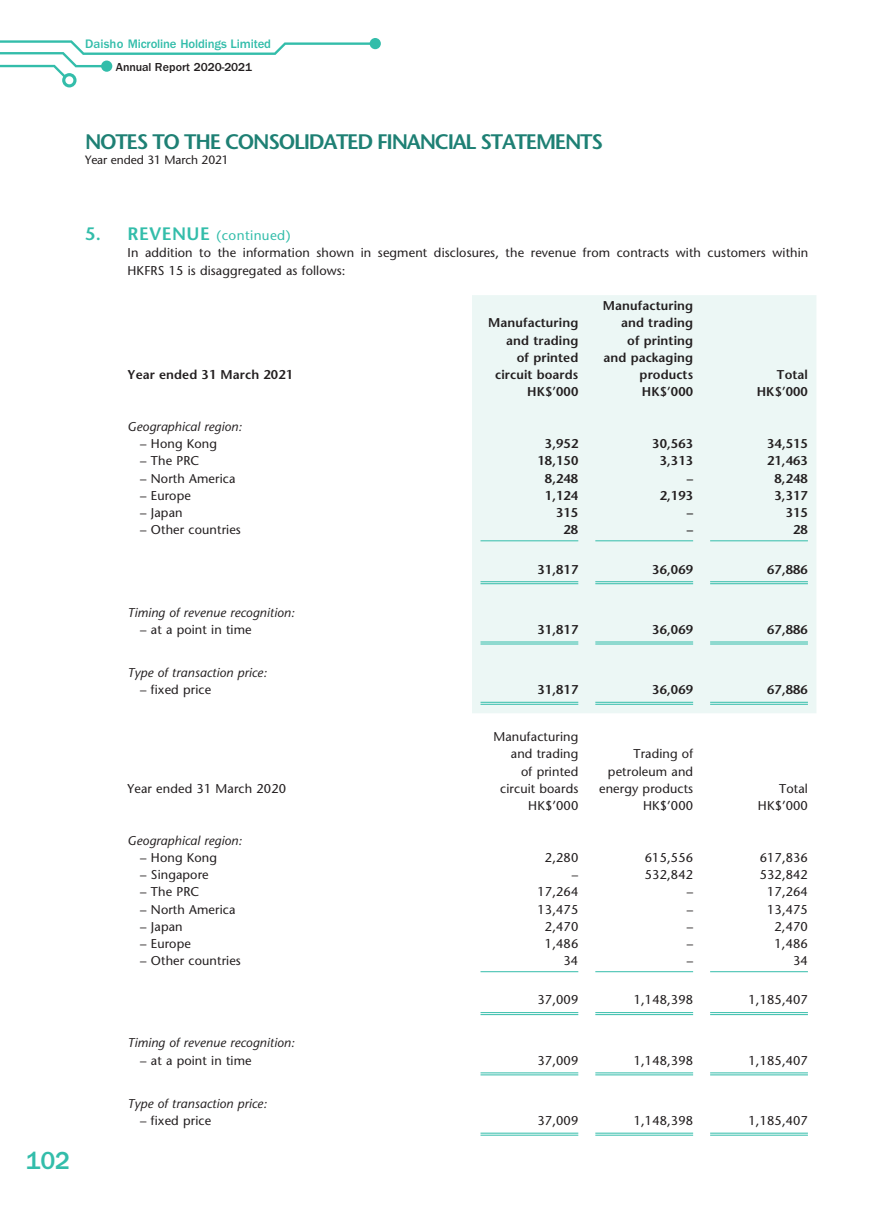
<style>
.page{position:relative;width:893px;height:1212px;background:#fff}
.page>*{position:absolute;margin:0;border:0;box-sizing:border-box;transform-origin:0 0}
.t1{font:500 25.5px "ITC Franklin Gothic Std";color:#33bdaa}
.t2{font:600 21px "Stone Sans Std";letter-spacing:-.06em;color:#1e8074}
.t3{font:500 13.5px "Stone Sans Std";letter-spacing:.03em;color:#33bdaa}
.t4{font:500 12.75px/17.2px "Stone Sans Std";letter-spacing:.01em;color:#231f20;text-align:right}
.t5{font:600 12.75px/17.2px "Stone Sans Std";letter-spacing:.01em;color:#231f20;text-align:right}
.t6{font:italic 500 12.75px "Stone Sans Std";letter-spacing:.01em;color:#231f20}
.t7{font:500 12.75px "ITC Franklin Gothic Std";letter-spacing:-.01em;color:#33bdaa}
.t8{font:500 12px "ITC Franklin Gothic Std";letter-spacing:-.01em;color:#231f20}
.t9{font:500 12px "Stone Sans Std";letter-spacing:-.01em;color:#231f20}
.s1{font-weight:600;font-size:18px}
</style>
<div class="page">
<svg style="left:0;top:40px;width:376px;height:47px"></svg>
<div style="left:101px;top:61px;width:11px;height:11px;background:#33bdaa;border-radius:50%"></div>
<div style="left:370px;top:38px;width:11px;height:11px;background:#33bdaa;border-radius:50%"></div>
<div style="left:472px;top:295px;width:344px;height:418px;background:#ecf7f5"></div>
<hr style="left:480px;top:540px;width:98px;height:1px;background:#33bdaa">
<hr style="left:595px;top:540px;width:98px;height:1px;background:#33bdaa">
<hr style="left:710px;top:540px;width:98px;height:1px;background:#33bdaa">
<hr style="left:480px;top:581px;width:98px;height:1px;background:#33bdaa">
<hr style="left:480px;top:583px;width:98px;height:1px;background:#33bdaa">
<hr style="left:595px;top:581px;width:98px;height:1px;background:#33bdaa">
<hr style="left:595px;top:583px;width:98px;height:1px;background:#33bdaa">
<hr style="left:710px;top:581px;width:98px;height:1px;background:#33bdaa">
<hr style="left:710px;top:583px;width:98px;height:1px;background:#33bdaa">
<hr style="left:480px;top:641px;width:98px;height:1px;background:#33bdaa">
<hr style="left:480px;top:643px;width:98px;height:1px;background:#33bdaa">
<hr style="left:595px;top:641px;width:98px;height:1px;background:#33bdaa">
<hr style="left:595px;top:643px;width:98px;height:1px;background:#33bdaa">
<hr style="left:710px;top:641px;width:98px;height:1px;background:#33bdaa">
<hr style="left:710px;top:643px;width:98px;height:1px;background:#33bdaa">
<hr style="left:480px;top:702px;width:98px;height:1px;background:#33bdaa">
<hr style="left:480px;top:704px;width:98px;height:1px;background:#33bdaa">
<hr style="left:595px;top:702px;width:98px;height:1px;background:#33bdaa">
<hr style="left:595px;top:704px;width:98px;height:1px;background:#33bdaa">
<hr style="left:710px;top:702px;width:98px;height:1px;background:#33bdaa">
<hr style="left:710px;top:704px;width:98px;height:1px;background:#33bdaa">
<hr style="left:480px;top:971px;width:98px;height:1px;background:#33bdaa">
<hr style="left:595px;top:971px;width:98px;height:1px;background:#33bdaa">
<hr style="left:710px;top:971px;width:98px;height:1px;background:#33bdaa">
<hr style="left:480px;top:1012px;width:98px;height:1px;background:#33bdaa">
<hr style="left:480px;top:1014px;width:98px;height:1px;background:#33bdaa">
<hr style="left:595px;top:1012px;width:98px;height:1px;background:#33bdaa">
<hr style="left:595px;top:1014px;width:98px;height:1px;background:#33bdaa">
<hr style="left:710px;top:1012px;width:98px;height:1px;background:#33bdaa">
<hr style="left:710px;top:1014px;width:98px;height:1px;background:#33bdaa">
<hr style="left:480px;top:1072px;width:98px;height:1px;background:#33bdaa">
<hr style="left:480px;top:1074px;width:98px;height:1px;background:#33bdaa">
<hr style="left:595px;top:1072px;width:98px;height:1px;background:#33bdaa">
<hr style="left:595px;top:1074px;width:98px;height:1px;background:#33bdaa">
<hr style="left:710px;top:1072px;width:98px;height:1px;background:#33bdaa">
<hr style="left:710px;top:1074px;width:98px;height:1px;background:#33bdaa">
<hr style="left:480px;top:1132px;width:98px;height:1px;background:#33bdaa">
<hr style="left:480px;top:1134px;width:98px;height:1px;background:#33bdaa">
<hr style="left:595px;top:1132px;width:98px;height:1px;background:#33bdaa">
<hr style="left:595px;top:1134px;width:98px;height:1px;background:#33bdaa">
<hr style="left:710px;top:1132px;width:98px;height:1px;background:#33bdaa">
<hr style="left:710px;top:1134px;width:98px;height:1px;background:#33bdaa">
<p class="t7" style="left:85px;top:37px;width:188px">Daisho Microline Holdings Limited</p>
<p class="t8" style="left:116px;top:60px;width:138px">Annual Report 2020-2021</p>
<h2 class="t2" style="left:85px;top:129px;width:519px">NOTES TO THE CONSOLIDATED FINANCIAL STATEMENTS</h2>
<p class="t9" style="left:85px;top:153px;width:145px">Year ended 31 March 2021</p>
<h1 class="t1" style="left:26px;top:1146px;width:46px">102</h1>
<p class="t3" style="left:85px;top:228px;width:207px"><span class="s1">5. REVENUE</span> (continued)</p>
<p class="t4" style="left:128px;top:243px;width:682px;line-height:18px;text-align:left">In addition to the information shown in segment disclosures, the revenue from contracts with customers within<br>HKFRS 15 is disaggregated as follows:</p>
<p class="t5" style="left:128px;top:366px;width:167px">Year ended 31 March 2021</p>
<p class="t5" style="left:488px;top:314px;width:92px">Manufacturing and trading<br>of printed circuit boards</p>
<p class="t5" style="left:603px;top:297px;width:92px">Manufacturing and trading<br>of printing and packaging products</p>
<p class="t5" style="left:777px;top:366px;width:32px">Total</p>
<p class="t5" style="left:527px;top:383px;width:53px">HK$’000</p>
<p class="t5" style="left:642px;top:383px;width:53px">HK$’000</p>
<p class="t5" style="left:757px;top:383px;width:53px">HK$’000</p>
<p class="t6" style="left:128px;top:419px;width:116px">Geographical region:</p>
<p class="t4" style="left:140px;top:435px;width:78px">– Hong Kong</p>
<p class="t5" style="left:545px;top:435px;width:35px">3,952</p>
<p class="t5" style="left:652px;top:435px;width:42px">30,563</p>
<p class="t5" style="left:767px;top:435px;width:42px">34,515</p>
<p class="t4" style="left:140px;top:452px;width:60px">– The PRC</p>
<p class="t5" style="left:537px;top:452px;width:42px">18,150</p>
<p class="t5" style="left:660px;top:452px;width:35px">3,313</p>
<p class="t5" style="left:767px;top:452px;width:42px">21,463</p>
<p class="t4" style="left:140px;top:470px;width:97px">– North America</p>
<p class="t5" style="left:545px;top:470px;width:35px">8,248</p>
<p class="t5" style="left:687px;top:470px;width:8px">–</p>
<p class="t5" style="left:774px;top:470px;width:35px">8,248</p>
<p class="t4" style="left:140px;top:487px;width:52px">– Europe</p>
<p class="t5" style="left:545px;top:487px;width:35px">1,124</p>
<p class="t5" style="left:660px;top:487px;width:35px">2,193</p>
<p class="t5" style="left:774px;top:487px;width:35px">3,317</p>
<p class="t4" style="left:140px;top:504px;width:44px">– Japan</p>
<p class="t5" style="left:556px;top:504px;width:24px">315</p>
<p class="t5" style="left:687px;top:504px;width:8px">–</p>
<p class="t5" style="left:786px;top:504px;width:24px">315</p>
<p class="t4" style="left:140px;top:521px;width:102px">– Other countries</p>
<p class="t5" style="left:563px;top:521px;width:16px">28</p>
<p class="t5" style="left:687px;top:521px;width:8px">–</p>
<p class="t5" style="left:793px;top:521px;width:16px">28</p>
<p class="t5" style="left:537px;top:560px;width:42px">31,817</p>
<p class="t5" style="left:652px;top:560px;width:42px">36,069</p>
<p class="t5" style="left:767px;top:560px;width:42px">67,886</p>
<p class="t6" style="left:128px;top:604px;width:169px">Timing of revenue recognition:</p>
<p class="t4" style="left:140px;top:621px;width:113px">– at a point in time</p>
<p class="t5" style="left:537px;top:621px;width:42px">31,817</p>
<p class="t5" style="left:652px;top:621px;width:42px">36,069</p>
<p class="t5" style="left:767px;top:621px;width:42px">67,886</p>
<p class="t6" style="left:128px;top:665px;width:141px">Type of transaction price:</p>
<p class="t4" style="left:140px;top:681px;width:72px">– fixed price</p>
<p class="t5" style="left:537px;top:681px;width:42px">31,817</p>
<p class="t5" style="left:652px;top:681px;width:42px">36,069</p>
<p class="t5" style="left:767px;top:681px;width:42px">67,886</p>
<p class="t4" style="left:128px;top:780px;width:160px">Year ended 31 March 2020</p>
<p class="t4" style="left:494px;top:728px;width:86px">Manufacturing and trading<br>of printed circuit boards</p>
<p class="t4" style="left:599px;top:745px;width:96px">Trading of petroleum and energy products</p>
<p class="t4" style="left:779px;top:780px;width:30px">Total</p>
<p class="t4" style="left:528px;top:797px;width:52px">HK$’000</p>
<p class="t4" style="left:643px;top:797px;width:52px">HK$’000</p>
<p class="t4" style="left:758px;top:797px;width:52px">HK$’000</p>
<p class="t6" style="left:128px;top:832px;width:116px">Geographical region:</p>
<p class="t4" style="left:140px;top:849px;width:78px">– Hong Kong</p>
<p class="t4" style="left:545px;top:849px;width:35px">2,280</p>
<p class="t4" style="left:645px;top:849px;width:50px">615,556</p>
<p class="t4" style="left:760px;top:849px;width:50px">617,836</p>
<p class="t4" style="left:140px;top:866px;width:70px">– Singapore</p>
<p class="t4" style="left:572px;top:866px;width:8px">–</p>
<p class="t4" style="left:645px;top:866px;width:50px">532,842</p>
<p class="t4" style="left:760px;top:866px;width:50px">532,842</p>
<p class="t4" style="left:140px;top:883px;width:60px">– The PRC</p>
<p class="t4" style="left:537px;top:883px;width:42px">17,264</p>
<p class="t4" style="left:687px;top:883px;width:8px">–</p>
<p class="t4" style="left:767px;top:883px;width:42px">17,264</p>
<p class="t4" style="left:140px;top:900px;width:97px">– North America</p>
<p class="t4" style="left:537px;top:900px;width:42px">13,475</p>
<p class="t4" style="left:687px;top:900px;width:8px">–</p>
<p class="t4" style="left:767px;top:900px;width:42px">13,475</p>
<p class="t4" style="left:140px;top:918px;width:44px">– Japan</p>
<p class="t4" style="left:545px;top:918px;width:35px">2,470</p>
<p class="t4" style="left:687px;top:918px;width:8px">–</p>
<p class="t4" style="left:774px;top:918px;width:35px">2,470</p>
<p class="t4" style="left:140px;top:935px;width:52px">– Europe</p>
<p class="t4" style="left:545px;top:935px;width:35px">1,486</p>
<p class="t4" style="left:687px;top:935px;width:8px">–</p>
<p class="t4" style="left:774px;top:935px;width:35px">1,486</p>
<p class="t4" style="left:140px;top:952px;width:102px">– Other countries</p>
<p class="t4" style="left:564px;top:952px;width:16px">34</p>
<p class="t4" style="left:687px;top:952px;width:8px">–</p>
<p class="t4" style="left:793px;top:952px;width:16px">34</p>
<p class="t4" style="left:537px;top:991px;width:42px">37,009</p>
<p class="t4" style="left:634px;top:991px;width:61px">1,148,398</p>
<p class="t4" style="left:748px;top:991px;width:61px">1,185,407</p>
<p class="t6" style="left:128px;top:1035px;width:169px">Timing of revenue recognition:</p>
<p class="t4" style="left:140px;top:1051px;width:113px">– at a point in time</p>
<p class="t4" style="left:537px;top:1051px;width:42px">37,009</p>
<p class="t4" style="left:634px;top:1051px;width:61px">1,148,398</p>
<p class="t4" style="left:748px;top:1051px;width:61px">1,185,407</p>
<p class="t6" style="left:128px;top:1096px;width:141px">Type of transaction price:</p>
<p class="t4" style="left:140px;top:1112px;width:72px">– fixed price</p>
<p class="t4" style="left:537px;top:1112px;width:42px">37,009</p>
<p class="t4" style="left:634px;top:1112px;width:61px">1,148,398</p>
<p class="t4" style="left:748px;top:1112px;width:61px">1,185,407</p>
</div>
